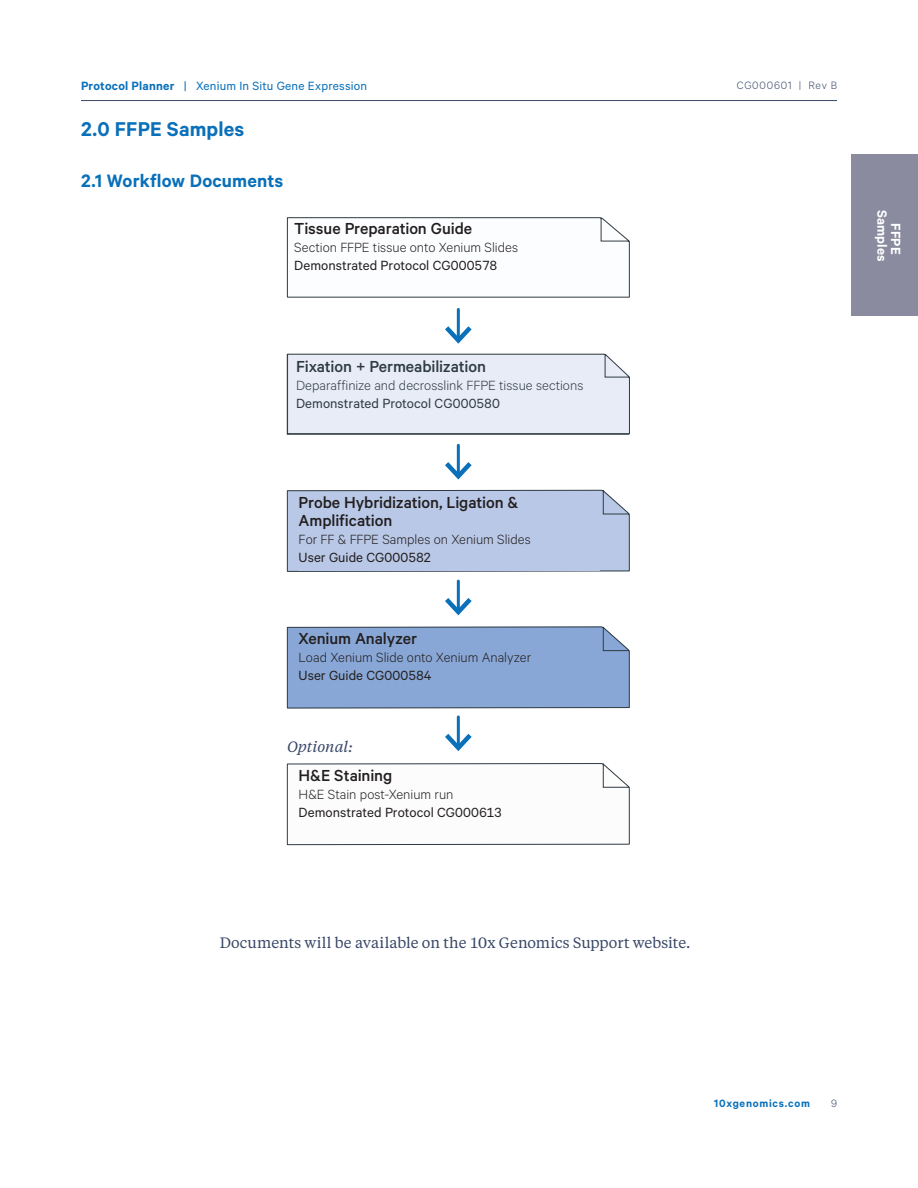
<style>
.page{position:relative;width:918px;height:1188px;background:#fff}
.page>*{position:absolute;margin:0;border:0;box-sizing:border-box;transform-origin:0 0}
.Section_Header{font:600 22.5px "Calibre";letter-spacing:.005em;color:#0970b9}
.Section_Header-2{font:600 20.25px "Calibre";letter-spacing:.01em;color:#0970b9}
.Bulleted_List_1st{font:500 18px/18px "Calibre";letter-spacing:-.01em;color:#231f20}
.Bulleted_List_1st-2{font:500 18px "Calibre";letter-spacing:-.01em;color:#2f3b41}
.Bulleted_List_1st-3{font:300 15px/18px "Calibre";color:#231f20}
.Bulleted_List_1st-4{font:300 15px/18px "Calibre";color:#2f3b41}
.Body_Copy{font:15px "Tiempos Text";color:#384766}
.Bulleted_List_1st-5{font:15px/18px "Calibre";color:#231f20}
.t1{font:600 15px/13.5px "Calibre";color:#fff;text-align:center}
.Body_Copy-2{font:italic 15px "Tiempos Text";letter-spacing:-.005em;color:#384766}
.t2{font:13.5px "Calibre";letter-spacing:.015em;color:#0970b9}
.t3{font:600 12px "Calibre";letter-spacing:.065em;color:#0970b9}
.t4{font:300 12px "Calibre";letter-spacing:.065em;color:#384766}
.s1{font-weight:600}
.s2{font-weight:400}
.s3{font-weight:300}
</style>
<div class="page">
<hr style="left:81px;top:100px;width:756px;height:1px;background:#384766">
<div style="left:851px;top:154px;width:67px;height:162px;background:#8b8ba0"></div>
<svg style="left:287px;top:217px;width:343px;height:81px"></svg>
<div style="left:294px;top:222px;width:242px;height:72px;background:#fcfdfe"></div>
<svg style="left:287px;top:490px;width:343px;height:82px;background:#abb9d2"></svg>
<div style="left:299px;top:496px;width:301px;height:74px;background:#b9c8e6"></div>
<hr style="left:457px;top:445px;width:3px;height:30px;background:#0970b9">
<svg style="left:445px;top:461px;width:27px;height:19px"></svg>
<svg style="left:287px;top:354px;width:343px;height:81px;background:#d1d7e1"></svg>
<div style="left:296px;top:361px;width:305px;height:64px;background:#e7ecf7"></div>
<svg style="left:287px;top:627px;width:343px;height:81px;background:#85a0c8"></svg>
<div style="left:299px;top:633px;width:303px;height:71px;background:#89a7d6"></div>
<hr style="left:457px;top:581px;width:3px;height:30px;background:#0970b9">
<svg style="left:445px;top:597px;width:27px;height:19px"></svg>
<svg style="left:287px;top:763px;width:343px;height:82px"></svg>
<div style="left:299px;top:769px;width:303px;height:72px;background:#fcfcfd"></div>
<hr style="left:457px;top:717px;width:3px;height:30px;background:#0970b9">
<svg style="left:445px;top:733px;width:27px;height:18px"></svg>
<hr style="left:457px;top:309px;width:3px;height:30px;background:#0970b9">
<svg style="left:445px;top:325px;width:27px;height:19px"></svg>
<p class="t2" style="left:81px;top:78px;width:288px"><span class="s1">Protocol Planner</span> | Xenium In Situ Gene Expression</p>
<p class="t4" style="left:737px;top:78px;width:102px">CG000601 | Rev B</p>
<p class="Section_Header" style="left:81px;top:116px;width:165px">2.0 FFPE Samples</p>
<p class="Section_Header-2" style="left:81px;top:169px;width:204px">2.1 Workflow Documents</p>
<p class="Bulleted_List_1st" style="left:294px;top:219px;width:179px">Tissue Preparation Guide</p>
<p class="Bulleted_List_1st-3" style="left:294px;top:237px;width:225px">Section FFPE tissue onto Xenium Slides<br><span class="s2">Demonstrated Protocol CG000578</span></p>
<p class="Bulleted_List_1st-2" style="left:296px;top:356px;width:191px">Fixation + Permeabilization</p>
<p class="Bulleted_List_1st-4" style="left:296px;top:376px;width:289px">Deparaffinize and decrosslink FFPE tissue sections<br><span class="s2">Demonstrated Protocol CG000580</span></p>
<p class="Bulleted_List_1st" style="left:299px;top:493px;width:221px">Probe Hybridization, Ligation &amp;<br>Amplification</p>
<p class="Bulleted_List_1st-3" style="left:299px;top:529px;width:234px">For FF &amp; FFPE Samples on Xenium Slides<br><span class="s2">User Guide CG000582</span></p>
<p class="Bulleted_List_1st" style="left:299px;top:629px;width:120px">Xenium Analyzer</p>
<p class="Bulleted_List_1st-3" style="left:299px;top:648px;width:234px">Load Xenium Slide onto Xenium Analyzer<br><span class="s2">User Guide CG000584</span></p>
<p class="Body_Copy-2" style="left:287px;top:736px;width:67px">Optional:</p>
<p class="Bulleted_List_1st" style="left:299px;top:766px;width:95px">H&amp;E Staining</p>
<p class="Bulleted_List_1st-5" style="left:299px;top:785px;width:205px"><span class="s3">H&amp;E Stain post-Xenium run<br></span>Demonstrated Protocol CG000613</p>
<p class="t1" style="left:903px;top:210px;width:52px;rotate:90deg">FFPE<br>Samples</p>
<p class="Body_Copy" style="left:220px;top:933px;width:472px">Documents will be available on the 10x Genomics Support website.</p>
<p class="t3" style="left:714px;top:1096px;width:97px">10xgenomics.com</p>
<p class="t4" style="left:831px;top:1097px;width:7px">9</p>
</div>
